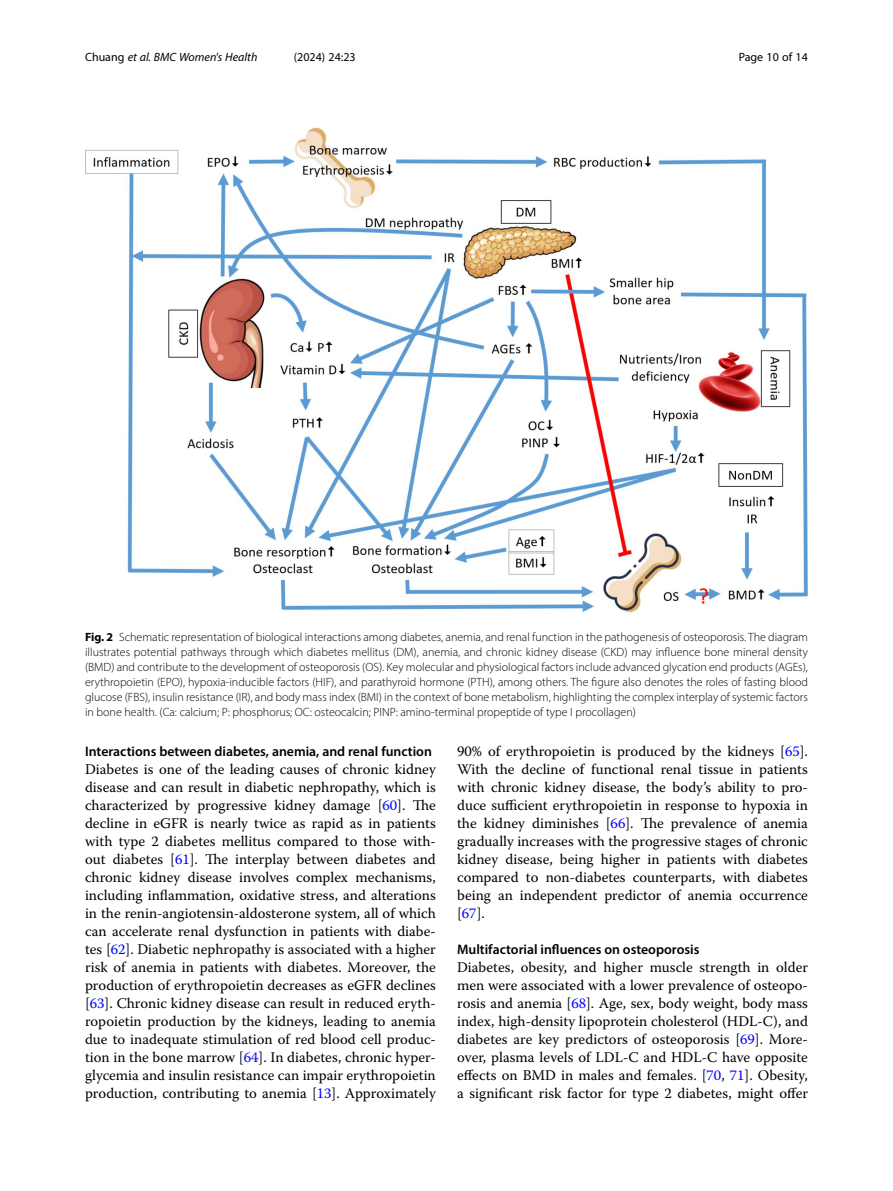
<style>
.page{position:relative;width:893px;height:1191px;background:#fff}
.page>*{position:absolute;margin:0;border:0;box-sizing:border-box;transform-origin:0 0}
.Body_Text{font:14.7px/18px "Warnock Pro";color:#000;text-align:justify}
.Head_2{font:600 13.8px "Myriad Pro";color:#000}
.Figure_Caption{font:300 12px/15px "Myriad Pro";color:#000;text-align:justify}
.t1{font:italic 12px "Myriad Pro";color:#000}
.t2{font:12px "Myriad Pro";color:#000}
.s1{font-style:normal}
.s2{font-weight:700}
.s3{color:#00f}
</style>
<div class="page">
<img style="left:85px;top:127px;width:723px;height:486px">
<p class="t1" style="left:85px;top:50px;width:174px"><span class="s1">Chuang</span> et al. BMC Women's Health</p>
<p class="t2" style="left:294px;top:50px;width:63px">(2024) 24:23</p>
<p class="t2" style="left:739px;top:50px;width:71px">Page 10 of 14</p>
<p class="Figure_Caption" style="left:85px;top:629px;width:724px"><span class="s2">Fig. 2</span> Schematic representation of biological interactions among diabetes, anemia, and renal function in the pathogenesis of osteoporosis. The diagram illustrates potential pathways through which diabetes mellitus (DM), anemia, and chronic kidney disease (CKD) may influence bone mineral density (BMD) and contribute to the development of osteoporosis (OS). Key molecular and physiological factors include advanced glycation end products (AGEs), erythropoietin (EPO), hypoxia-inducible factors (HIF), and parathyroid hormone (PTH), among others. The figure also denotes the roles of fasting blood glucose (FBS), insulin resistance (IR), and body mass index (BMI) in the context of bone metabolism, highlighting the complex interplay of systemic factors in bone health. (Ca: calcium; P: phosphorus; OC: osteocalcin; PINP: amino-terminal propeptide of type I procollagen)</p>
<p class="Head_2" style="left:85px;top:743px;width:348px">Interactions between diabetes, anemia, and renal function</p>
<p class="Body_Text" style="left:85px;top:760px;width:352px">Diabetes is one of the leading causes of chronic kidney disease and can result in diabetic nephropathy, which is characterized by progressive kidney damage [<span class="s3">60</span>]. The decline in eGFR is nearly twice as rapid as in patients with type 2 diabetes mellitus compared to those with&shy;out diabetes [<span class="s3">61</span>]. The interplay between diabetes and chronic kidney disease involves complex mechanisms, including inflammation, oxidative stress, and alterations in the renin-angiotensin-aldosterone system, all of which can accelerate renal dysfunction in patients with diabe&shy;tes [<span class="s3">62</span>]. Diabetic nephropathy is associated with a higher risk of anemia in patients with diabetes. Moreover, the production of erythropoietin decreases as eGFR declines [<span class="s3">63</span>]. Chronic kidney disease can result in reduced eryth&shy;ropoietin production by the kidneys, leading to anemia due to inadequate stimulation of red blood cell produc&shy;tion in the bone marrow [<span class="s3">64</span>]. In diabetes, chronic hyper&shy;glycemia and insulin resistance can impair erythropoietin production, contributing to anemia [<span class="s3">13</span>]. Approximately</p>
<p class="Body_Text" style="left:457px;top:742px;width:352px">90% of erythropoietin is produced by the kidneys [<span class="s3">65</span>].<br>With the decline of functional renal tissue in patients with chronic kidney disease, the body’s ability to pro&shy;duce sufficient erythropoietin in response to hypoxia in the kidney diminishes [<span class="s3">66</span>]. The prevalence of anemia gradually increases with the progressive stages of chronic kidney disease, being higher in patients with diabetes compared to non-diabetes counterparts, with diabetes being an independent predictor of anemia occurrence [<span class="s3">67</span>].</p>
<p class="Head_2" style="left:457px;top:941px;width:244px">Multifactorial influences on osteoporosis</p>
<p class="Body_Text" style="left:457px;top:958px;width:352px">Diabetes, obesity, and higher muscle strength in older men were associated with a lower prevalence of osteopo&shy;rosis and anemia [<span class="s3">68</span>]. Age, sex, body weight, body mass index, high-density lipoprotein cholesterol (HDL-C), and diabetes are key predictors of osteoporosis [<span class="s3">69</span>]. More&shy;over, plasma levels of LDL-C and HDL-C have opposite effects on BMD in males and females. [<span class="s3">70</span>, <span class="s3">71</span>]. Obesity, a significant risk factor for type 2 diabetes, might offer</p>
</div>
